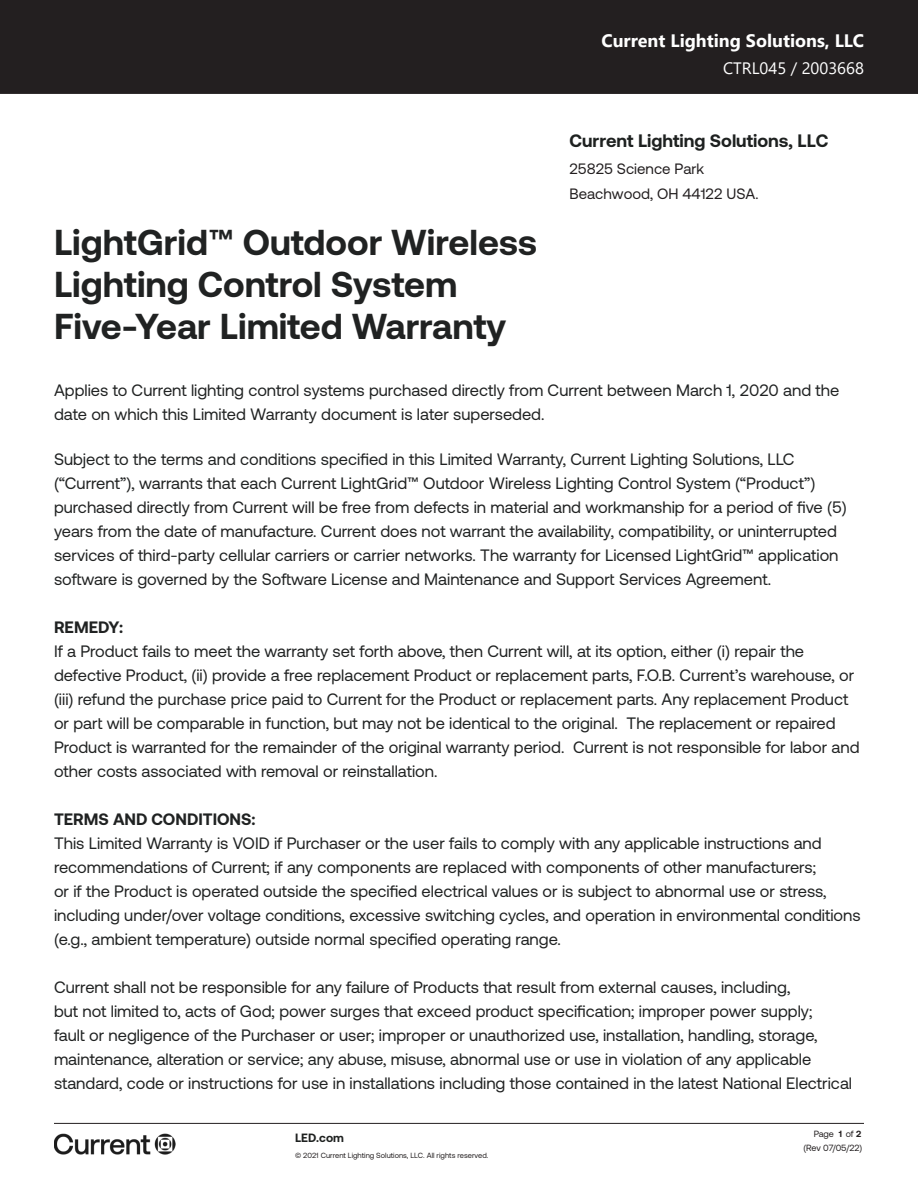
<style>
.page{position:relative;width:918px;height:1188px;background:#fff}
.page>*{position:absolute;margin:0;border:0;box-sizing:border-box;transform-origin:0 0}
.t1{font:700 36px "Aeonik";color:#202222}
.t2{font:700 18px "Segoe UI";color:#fff}
.web_address{font:700 18px "Aeonik";color:#1e2120}
.t3{font:16.5px/24px "Aeonik";color:#202222}
.t4{font:700 16.5px "Aeonik";color:#202222}
.t5{font:16.5px "Segoe UI";color:#fff}
.web_address-2{font:15px/25.3px "Aeonik";color:#231f20}
.t6{font:700 12px "Aeonik";color:#1e2120}
.t7{font:9px "Aeonik";letter-spacing:-.01em;color:#231f20}
.t8{font:700 9px "Aeonik";color:#231f20}
.t9{font:7.5px "Aeonik";color:#231f20}
.s1{font-weight:400}
</style>
<div class="page">
<div style="left:0;top:0;width:918px;height:94px;background:#231f20"></div>
<hr style="left:54px;top:1123px;width:810px;height:1px;background:#231f20">
<img style="left:54px;top:1133px;width:122px;height:22px">
<p class="t2" style="left:602px;top:24px;width:264px">Current Lighting Solutions, LLC</p>
<p class="t5" style="left:723px;top:53px;width:142px">CTRL045 / 2003668</p>
<p class="web_address" style="left:569px;top:131px;width:261px">Current Lighting Solutions, LLC</p>
<p class="web_address-2" style="left:569px;top:156px;width:190px">25825 Science Park<br>Beachwood, OH 44122 USA.</p>
<p class="t1" style="left:54px;top:221px;width:485px">LightGrid™ Outdoor Wireless</p>
<p class="t1" style="left:54px;top:263px;width:405px">Lighting Control System</p>
<p class="t1" style="left:54px;top:305px;width:454px">Five-Year Limited Warranty</p>
<p class="t3" style="left:54px;top:378px;width:787px">Applies to Current lighting control systems purchased directly from Current between March 1, 2020 and the date on which this Limited Warranty document is later superseded.</p>
<p class="t3" style="left:54px;top:447px;width:794px">Subject to the terms and conditions specified in this Limited Warranty, Current Lighting Solutions, LLC (“Current”), warrants that each Current LightGrid™ Outdoor Wireless Lighting Control System (“Product”) purchased directly from Current will be free from defects in material and workmanship for a period of five (5) years from the date of manufacture. Current does not warrant the availability, compatibility, or uninterrupted services of third-party cellular carriers or carrier networks. The warranty for Licensed LightGrid™ application software is governed by the Software License and Maintenance and Support Services Agreement.</p>
<p class="t4" style="left:54px;top:617px;width:71px">REMEDY:</p>
<p class="t3" style="left:54px;top:639px;width:807px">If a Product fails to meet the warranty set forth above, then Current will, at its option, either (i) repair the defective Product, (ii) provide a free replacement Product or replacement parts, F.O.B. Current’s warehouse, or (iii) refund the purchase price paid to Current for the Product or replacement parts. Any replacement Product or part will be comparable in function, but may not be identical to the original. The replacement or repaired Product is warranted for the remainder of the original warranty period. Current is not responsible for labor and other costs associated with removal or reinstallation.</p>
<p class="t4" style="left:54px;top:809px;width:203px">TERMS AND CONDITIONS:</p>
<p class="t3" style="left:54px;top:831px;width:808px">This Limited Warranty is VOID if Purchaser or the user fails to comply with any applicable instructions and recommendations of Current; if any components are replaced with components of other manufacturers;<br>or if the Product is operated outside the specified electrical values or is subject to abnormal use or stress, including under/over voltage conditions, excessive switching cycles, and operation in environmental conditions (e.g., ambient temperature) outside normal specified operating range.</p>
<p class="t3" style="left:54px;top:975px;width:800px">Current shall not be responsible for any failure of Products that result from external causes, including,<br>but not limited to, acts of God; power surges that exceed product specification; improper power supply;<br>fault or negligence of the Purchaser or user; improper or unauthorized use, installation, handling, storage, maintenance, alteration or service; any abuse, misuse, abnormal use or use in violation of any applicable standard, code or instructions for use in installations including those contained in the latest National Electrical</p>
<p class="t6" style="left:295px;top:1131px;width:50px">LED.com</p>
<p class="t9" style="left:295px;top:1151px;width:195px">© 2021 Current Lighting Solutions, LLC. All rights reserved.</p>
<p class="t7" style="left:814px;top:1129px;width:22px">Page</p>
<p class="t8" style="left:839px;top:1129px;width:24px">1 <span class="s1">of</span>2</p>
<p class="t7" style="left:804px;top:1143px;width:60px">(Rev 07/05/22)</p>
</div>
